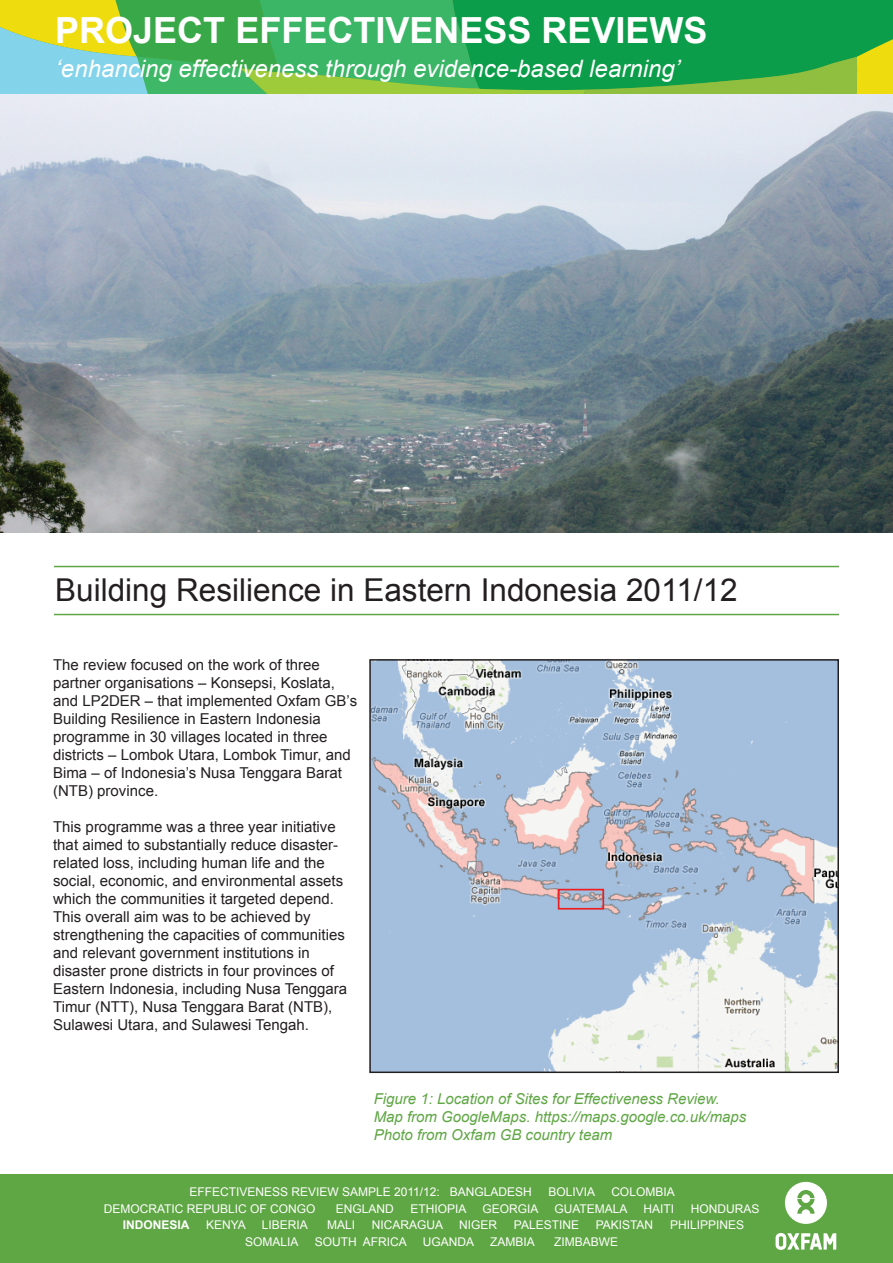
<style>
.page{position:relative;width:893px;height:1263px;background:#fff}
.page>*{position:absolute;margin:0;border:0;box-sizing:border-box;transform-origin:0 0}
.t1{font:700 36px "Arial";color:#fff}
.t2{font:31.5px "Arial";color:#231f20}
.t3{font:italic 24px "Arial";color:#fff}
.t4{font:15px/18px "Arial";color:#231f20}
.t5{font:italic 15px/18px "Arial";color:#5fa644}
.t6{font:12px "Arial";color:#fff}
.t7{font:700 12px "Arial";color:#fff}
</style>
<div class="page">
<div style="left:0;top:1174px;width:893px;height:89px;background:#5fa644"></div>
<svg style="left:785px;top:1182px;width:42px;height:42px"></svg>
<svg style="left:775px;top:1233px;width:61px;height:17px"></svg>
<hr style="left:54px;top:566px;width:785px;height:1px;background:#5fa644">
<hr style="left:54px;top:614px;width:785px;height:1px;background:#5fa644">
<svg style="left:0;top:0;width:893px;height:94px;background:#45b156"></svg>
<img style="left:0;top:94px;width:893px;height:439px">
<img style="left:372px;top:662px;width:464px;height:408px">
<div style="left:558px;top:889px;width:46px;height:20px;border:2px solid #ee1f23"></div>
<div style="left:369px;top:659px;width:470px;height:414px;border:2px solid #231f20"></div>
<h1 class="t1" style="left:55px;top:6px;width:654px">PROJECT EFFECTIVENESS REVIEWS</h1>
<h3 class="t3" style="left:56px;top:53px;width:626px">‘enhancing effectiveness through evidence-based learning’</h3>
<h2 class="t2" style="left:55px;top:569px;width:684px">Building Resilience in Eastern Indonesia 2011/12</h2>
<p class="t4" style="left:53px;top:656px;width:306px">The review focused on the work of three partner organisations – Konsepsi, Koslata, and LP2DER – that implemented Oxfam GB’s Building Resilience in Eastern Indonesia programme in 30 villages located in three districts – Lombok Utara, Lombok Timur, and Bima – of Indonesia’s Nusa Tenggara Barat (NTB) province.</p>
<p class="t4" style="left:53px;top:818px;width:296px">This programme was a three year initiative that aimed to substantially reduce disaster&shy;related loss, including human life and the social, economic, and environmental assets which the communities it targeted depend.<br>This overall aim was to be achieved by strengthening the capacities of communities and relevant government institutions in disaster prone districts in four provinces of Eastern Indonesia, including Nusa Tenggara Timur (NTT), Nusa Tenggara Barat (NTB), Sulawesi Utara, and Sulawesi Tengah.</p>
<p class="t5" style="left:374px;top:1090px;width:374px">Figure 1: Location of Sites for Effectiveness Review.<br>Map from GoogleMaps. https://maps.google.co.uk/maps<br>Photo from Oxfam GB country team</p>
<p class="t6" style="left:189px;top:1184px;width:344px">EFFECTIVENESS REVIEW SAMPLE 2011/12: BANGLADESH</p>
<p class="t6" style="left:549px;top:1184px;width:48px">BOLIVIA</p>
<p class="t6" style="left:611px;top:1184px;width:65px">COLOMBIA</p>
<p class="t6" style="left:104px;top:1200px;width:213px">DEMOCRATIC REPUBLIC OF CONGO</p>
<p class="t6" style="left:336px;top:1200px;width:60px">ENGLAND</p>
<p class="t6" style="left:410px;top:1200px;width:58px">ETHIOPIA</p>
<p class="t6" style="left:482px;top:1200px;width:58px">GEORGIA</p>
<p class="t6" style="left:554px;top:1200px;width:75px">GUATEMALA</p>
<p class="t6" style="left:643px;top:1200px;width:32px">HAITI</p>
<p class="t6" style="left:691px;top:1200px;width:70px">HONDURAS</p>
<p class="t7" style="left:123px;top:1217px;width:68px">INDONESIA</p>
<p class="t6" style="left:206px;top:1217px;width:41px">KENYA</p>
<p class="t6" style="left:262px;top:1217px;width:48px">LIBERIA</p>
<p class="t6" style="left:327px;top:1217px;width:30px">MALI</p>
<p class="t6" style="left:372px;top:1217px;width:73px">NICARAGUA</p>
<p class="t6" style="left:459px;top:1217px;width:40px">NIGER</p>
<p class="t6" style="left:514px;top:1217px;width:67px">PALESTINE</p>
<p class="t6" style="left:596px;top:1217px;width:59px">PAKISTAN</p>
<p class="t6" style="left:670px;top:1217px;width:76px">PHILIPPINES</p>
<p class="t6" style="left:245px;top:1233px;width:55px">SOMALIA</p>
<p class="t6" style="left:315px;top:1233px;width:94px">SOUTH AFRICA</p>
<p class="t6" style="left:423px;top:1233px;width:53px">UGANDA</p>
<p class="t6" style="left:490px;top:1233px;width:46px">ZAMBIA</p>
<p class="t6" style="left:554px;top:1233px;width:66px">ZIMBABWE</p>
</div>
